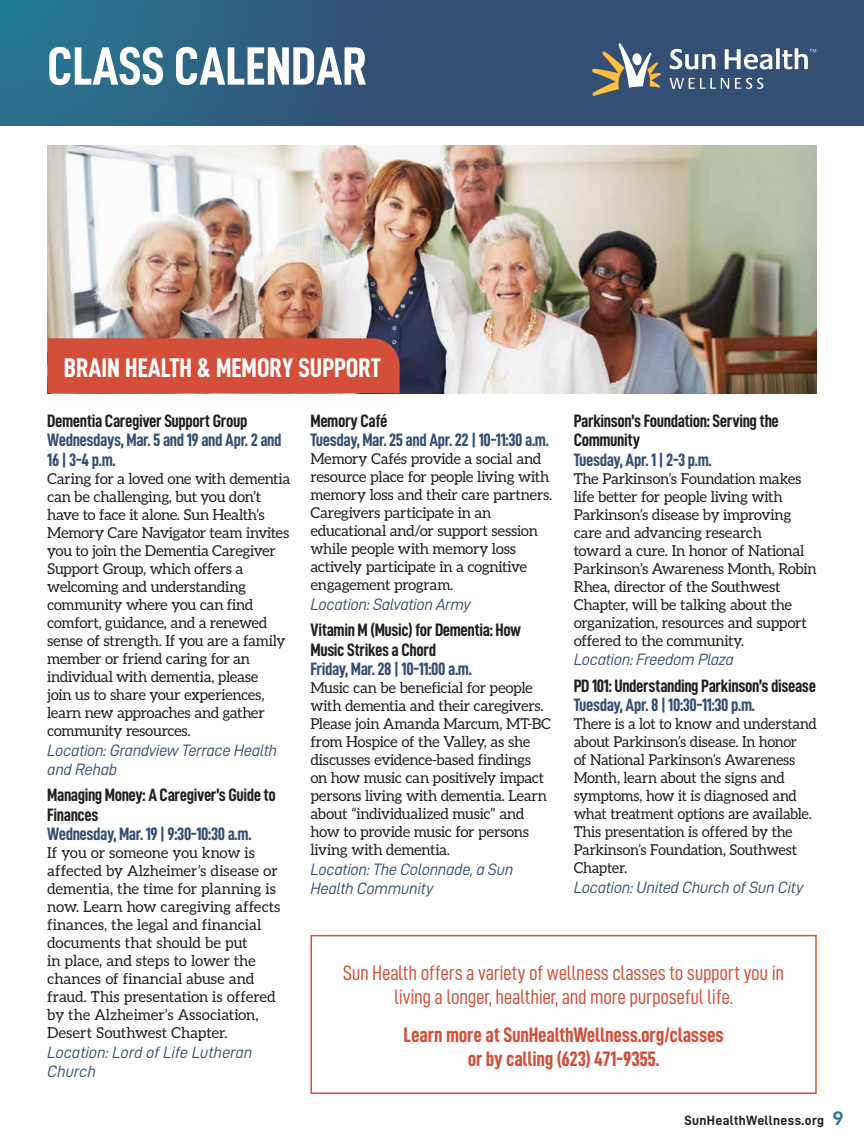
<style>
.page{position:relative;width:864px;height:1148px;background:#fff}
.page>*{position:absolute;margin:0;border:0;box-sizing:border-box;transform-origin:0 0}
.t1{font:54px "D DIN Condensed Bold";color:#fff}
.Class_Category{font:27px "D DIN Condensed Bold";color:#fff}
.t2{font:21px/24px "D DIN Condensed";letter-spacing:-.015em;color:#d34f39;text-align:center}
.t3{font:21px/24px "D DIN Condensed Bold";letter-spacing:-.015em;color:#d34f39;text-align:center}
.Class_Description{font:18px/19.5px "D DIN Condensed Bold";letter-spacing:-.025em;color:#231f20}
.Class_Description-2{font:18px/19.5px "D DIN Condensed Bold";letter-spacing:-.025em;color:#334f74}
.Class_Description-3{font:16.5px/19.5px "D DIN Italic";letter-spacing:-.025em;color:#334f74}
.Class_Description-4{font:15px/18px "Aleo";letter-spacing:-.02em;color:#231f20}
.t4{font:13.5px "D DIN Bold";letter-spacing:.025em;color:#231f20}
.s1{color:#231f20}
.s2{color:#334f74}
.s3{font-family:"D DIN Exp Bold";font-size:19.5px;color:#277d96}
</style>
<div class="page">
<img style="left:48px;top:145px;width:769px;height:248px">
<div style="left:0;top:0;width:864px;height:125px;background:linear-gradient(to right,#2b6c89,#36456d)"></div>
<svg style="left:670px;top:78px;width:59px;height:11px"></svg>
<svg style="left:735px;top:78px;width:28px;height:11px"></svg>
<svg style="left:592px;top:43px;width:69px;height:53px;background:#757d80"></svg>
<svg style="left:670px;top:49px;width:45px;height:20px"></svg>
<svg style="left:725px;top:49px;width:47px;height:20px"></svg>
<svg style="left:776px;top:48px;width:4px;height:21px"></svg>
<svg style="left:782px;top:48px;width:34px;height:21px"></svg>
<div style="left:48px;top:338px;width:352px;height:55px;background:#d34f39"></div>
<div style="left:310px;top:934px;width:507px;height:160px;border:2px solid #d34f39"></div>
<p class="t1" style="left:47px;top:36px;width:321px">CLASS CALENDAR</p>
<p class="Class_Category" style="left:64px;top:353px;width:319px">BRAIN HEALTH &amp; MEMORY SUPPORT</p>
<p class="Class_Description-2" style="left:47px;top:410px;width:236px"><span class="s1">Dementia Caregiver Support Group<br></span>Wednesdays, Mar. 5 and 19 and Apr. 2 and<br>16 | 3-4 p.m.</p>
<p class="Class_Description-4" style="left:47px;top:469px;width:244px">Caring for a loved one with dementia can be challenging, but you don’t have to face it alone. Sun Health’s<br>Memory Care Navigator team invites you to join the Dementia Caregiver<br>Support Group, which offers a welcoming and understanding community where you can find comfort, guidance, and a renewed sense of strength. If you are a family member or friend caring for an individual with dementia, please<br>join us to share your experiences, learn new approaches and gather community resources.</p>
<p class="Class_Description-3" style="left:47px;top:740px;width:231px">Location: Grandview Terrace Health and Rehab</p>
<p class="Class_Description" style="left:47px;top:785px;width:230px">Managing Money: A Caregiver’s Guide to<br>Finances<br><span class="s2">Wednesday, Mar. 19 | 9:30-10:30 a.m.</span></p>
<p class="Class_Description-4" style="left:47px;top:843px;width:235px">If you or someone you know is affected by Alzheimer’s disease or dementia, the time for planning is now. Learn how caregiving affects finances, the legal and financial documents that should be put<br>in place, and steps to lower the chances of financial abuse and fraud. This presentation is offered by the Alzheimer’s Association,<br>Desert Southwest Chapter.</p>
<p class="Class_Description-3" style="left:47px;top:1042px;width:207px">Location: Lord of Life Lutheran<br>Church</p>
<p class="Class_Description-2" style="left:310px;top:410px;width:240px"><span class="s1">Memory Café<br></span>Tuesday, Mar. 25 and Apr. 22 | 10-11:30 a.m.</p>
<p class="Class_Description-4" style="left:310px;top:449px;width:243px">Memory Cafés provide a social and resource place for people living with memory loss and their care partners.<br>Caregivers participate in an educational and/or support session while people with memory loss actively participate in a cognitive engagement program.</p>
<p class="Class_Description-3" style="left:310px;top:594px;width:162px">Location: Salvation Army</p>
<p class="Class_Description" style="left:310px;top:620px;width:212px">Vitamin M (Music) for Dementia: How<br>Music Strikes a Chord<br><span class="s2">Friday, Mar. 28 | 10-11:00 a.m.</span></p>
<p class="Class_Description-4" style="left:310px;top:678px;width:242px">Music can be beneficial for people with dementia and their caregivers.<br>Please join Amanda Marcum, MT-BC from Hospice of the Valley, as she discusses evidence-based findings on how music can positively impact persons living with dementia. Learn about “individualized music” and how to provide music for persons living with dementia.</p>
<p class="Class_Description-3" style="left:310px;top:859px;width:205px">Location: The Colonnade, a Sun<br>Health Community</p>
<p class="Class_Description" style="left:574px;top:410px;width:207px">Parkinson’s Foundation: Serving the<br>Community<br><span class="s2">Tuesday, Apr. 1 | 2-3 p.m.</span></p>
<p class="Class_Description-4" style="left:574px;top:469px;width:244px">The Parkinson’s Foundation makes life better for people living with Parkinson’s disease by improving care and advancing research<br>toward a cure. In honor of National Parkinson’s Awareness Month, Robin Rhea, director of the Southwest Chapter, will be talking about the organization, resources and support offered to the community.</p>
<p class="Class_Description-3" style="left:574px;top:650px;width:162px">Location: Freedom Plaza</p>
<p class="Class_Description" style="left:574px;top:675px;width:244px">PD 101: Understanding Parkinson’s disease<br><span class="s2">Tuesday, Apr. 8 | 10:30-11:30 p.m.</span></p>
<p class="Class_Description-4" style="left:574px;top:714px;width:245px">There is a lot to know and understand about Parkinson’s disease. In honor<br>of National Parkinson’s Awareness<br>Month, learn about the signs and symptoms, how it is diagnosed and what treatment options are available.<br>This presentation is offered by the<br>Parkinson’s Foundation, Southwest<br>Chapter.</p>
<p class="Class_Description-3" style="left:574px;top:877px;width:231px">Location: United Church of Sun City</p>
<p class="t2" style="left:343px;top:960px;width:442px">Sun Health offers a variety of wellness classes to support you in living a longer, healthier, and more purposeful life.</p>
<p class="t3" style="left:404px;top:1022px;width:322px">Learn more at SunHealthWellness.org/classes or by calling (623) 471-9355.</p>
<p class="t4" style="left:684px;top:1112px;width:161px">SunHealthWellness.org <span class="s3">9</span></p>
</div>
